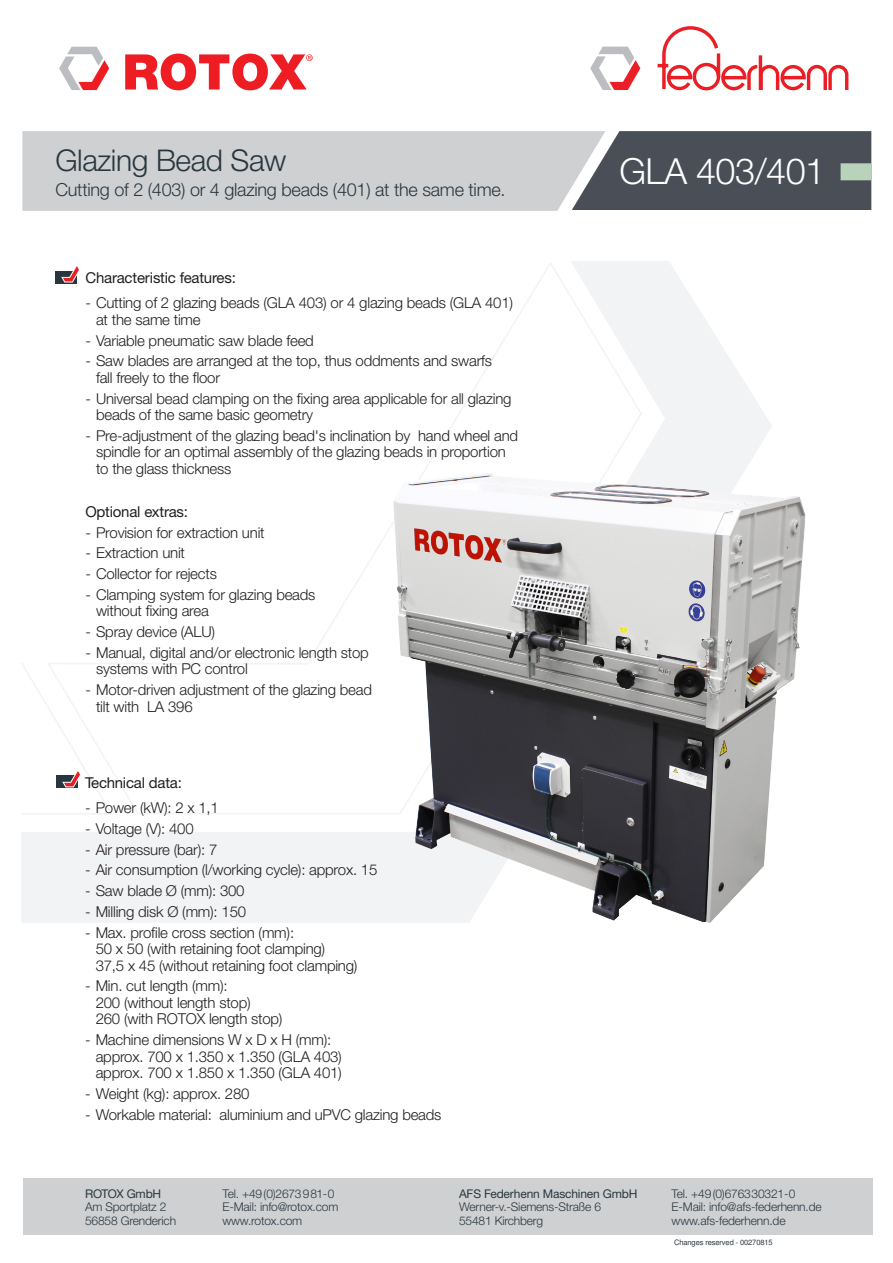
<style>
.page{position:relative;width:893px;height:1263px;background:#fff}
.page>*{position:absolute;margin:0;border:0;box-sizing:border-box;transform-origin:0 0}
.Headline{font:300 36px "Helvetica Neue";letter-spacing:-.015em;color:#fff}
.Headline-2{font:300 30px "Helvetica Neue";letter-spacing:-.015em;color:#28373f}
.Headline-3{font:300 18px "Helvetica Neue";letter-spacing:-.015em;color:#28373f}
.Fließtext{font:300 15px/16.5px "Helvetica Neue";letter-spacing:-.015em;color:#231f20}
.Maschinenbezeichnug{font:15px "Helvetica Neue CE";letter-spacing:-.015em;color:#231f20}
.Fließtext-2{font:15px "Helvetica Neue CE";letter-spacing:-.015em;color:#231f20}
.t1{font:300 12px/13.5px "Helvetica Neue";letter-spacing:-.015em;color:#28373f}
.t2{font:12px "Helvetica Neue CE";letter-spacing:-.015em;color:#28373f}
.t3{font:7.5px "Helvetica";letter-spacing:-.015em;color:#28373f}
</style>
<div class="page">
<div style="left:23px;top:1178px;width:850px;height:57px;background:#cfd0d2"></div>
<div style="left:646px;top:131px;width:225px;height:79px;background:#4a4f57"></div>
<svg style="left:21px;top:261px;width:751px;height:662px"></svg>
<div style="left:22px;top:131px;width:433px;height:80px;background:#cfd0d2"></div>
<svg style="left:455px;top:131px;width:191px;height:251px"></svg>
<svg style="left:125px;top:54px;width:188px;height:36px"></svg>
<svg style="left:59px;top:47px;width:50px;height:43px"></svg>
<svg style="left:21px;top:640px;width:93px;height:176px"></svg>
<div style="left:55px;top:271px;width:22px;height:12px;background:#28373f"></div>
<svg style="left:62px;top:264px;width:18px;height:18px"></svg>
<img style="left:378px;top:452px;width:428px;height:471px">
<div style="left:841px;top:163px;width:30px;height:17px;background:#b9d3bb;border:2px solid #b9d3bb"></div>
<svg style="left:657px;top:26px;width:191px;height:64px"></svg>
<svg style="left:590px;top:47px;width:50px;height:43px"></svg>
<p class="Headline-2" style="left:55px;top:142px;width:233px">Glazing Bead Saw</p>
<p class="Headline-3" style="left:55px;top:179px;width:452px">Cutting of 2 (403) or 4 glazing beads (401) at the same time.</p>
<p class="Maschinenbezeichnug" style="left:85px;top:269px;width:152px">Characteristic features:</p>
<p class="Fließtext" style="left:96px;top:294px;width:419px;text-indent:-11px">- Cutting of 2 glazing beads (GLA 403) or 4 glazing beads (GLA 401) at the same time</p>
<p class="Fließtext" style="left:85px;top:332px;width:230px">- Variable pneumatic saw blade feed</p>
<p class="Fließtext" style="left:96px;top:352px;width:398px;text-indent:-11px">- Saw blades are arranged at the top, thus oddments and swarfs fall freely to the floor</p>
<p class="Fließtext" style="left:96px;top:390px;width:417px;text-indent:-11px">- Universal bead clamping on the fixing area applicable for all glazing beads of the same basic geometry</p>
<p class="Fließtext" style="left:96px;top:427px;width:424px;text-indent:-11px">- Pre-adjustment of the glazing bead's inclination by hand wheel and spindle for an optimal assembly of the glazing beads in proportion to the glass thickness</p>
<p class="Fließtext-2" style="left:85px;top:502px;width:104px">Optional extras:</p>
<p class="Fließtext" style="left:85px;top:524px;width:181px">- Provision for extraction unit</p>
<p class="Fließtext" style="left:85px;top:544px;width:101px">- Extraction unit</p>
<p class="Fließtext" style="left:85px;top:565px;width:133px">- Collector for rejects</p>
<p class="Fließtext" style="left:96px;top:586px;width:221px;text-indent:-11px">- Clamping system for glazing beads without fixing area</p>
<p class="Fließtext" style="left:85px;top:623px;width:131px">- Spray device (ALU)</p>
<p class="Fließtext" style="left:96px;top:644px;width:274px;text-indent:-11px">- Manual, digital and/or electronic length stop systems with PC control</p>
<p class="Fließtext" style="left:96px;top:681px;width:277px;text-indent:-11px">- Motor-driven adjustment of the glazing bead tilt with LA 396</p>
<p class="Maschinenbezeichnug" style="left:85px;top:774px;width:98px">Technical data:</p>
<p class="Fließtext" style="left:85px;top:799px;width:135px">- Power (kW): 2 x 1,1</p>
<p class="Fließtext" style="left:85px;top:820px;width:110px">- Voltage (V): 400</p>
<p class="Fließtext" style="left:85px;top:841px;width:134px">- Air pressure (bar): 7</p>
<p class="Fließtext" style="left:85px;top:861px;width:294px">- Air consumption (l/working cycle): approx. 15</p>
<p class="Fließtext" style="left:85px;top:882px;width:161px">- Saw blade Ø (mm): 300</p>
<p class="Fließtext" style="left:85px;top:903px;width:163px">- Milling disk Ø (mm): 150</p>
<p class="Fließtext" style="left:96px;top:924px;width:263px;text-indent:-11px">- Max. profile cross section (mm):<br>50 x 50 (with retaining foot clamping)<br>37,5 x 45 (without retaining foot clamping)</p>
<p class="Fließtext" style="left:96px;top:977px;width:188px;text-indent:-11px">- Min. cut length (mm):<br>200 (without length stop)<br>260 (with ROTOX length stop)</p>
<p class="Fließtext" style="left:96px;top:1031px;width:248px;text-indent:-11px">- Machine dimensions W x D x H (mm): approx. 700 x 1.350 x 1.350 (GLA 403) approx. 700 x 1.850 x 1.350 (GLA 401)</p>
<p class="Fließtext" style="left:85px;top:1085px;width:166px">- Weight (kg): approx. 280</p>
<p class="Fließtext" style="left:85px;top:1106px;width:358px">- Workable material: aluminium and uPVC glazing beads</p>
<p class="Headline" style="left:619px;top:150px;width:207px">GLA 403/401</p>
<p class="t2" style="left:85px;top:1186px;width:78px">ROTOX GmbH</p>
<p class="t1" style="left:85px;top:1200px;width:83px">Am Sportplatz 2</p>
<p class="t1" style="left:85px;top:1214px;width:93px">56858 Grenderich</p>
<p class="t1" style="left:222px;top:1187px;width:117px">Tel. +49(0)2673 981-0<br>E-Mail: info@rotox.com</p>
<p class="t1" style="left:222px;top:1214px;width:81px">www.rotox.com</p>
<p class="t2" style="left:459px;top:1186px;width:180px">AFS Federhenn Maschinen GmbH</p>
<p class="t1" style="left:459px;top:1200px;width:144px">Werner-v.-Siemens-Straße 6</p>
<p class="t1" style="left:459px;top:1214px;width:86px">55481 Kirchberg</p>
<p class="t1" style="left:672px;top:1187px;width:152px">Tel. +49(0)6763 30321-0<br>E-Mail: info@afs-federhenn.de</p>
<p class="t1" style="left:672px;top:1214px;width:115px">www.afs-federhenn.de</p>
<p class="t3" style="left:674px;top:1238px;width:100px">Changes reserved - 00270815</p>
</div>
